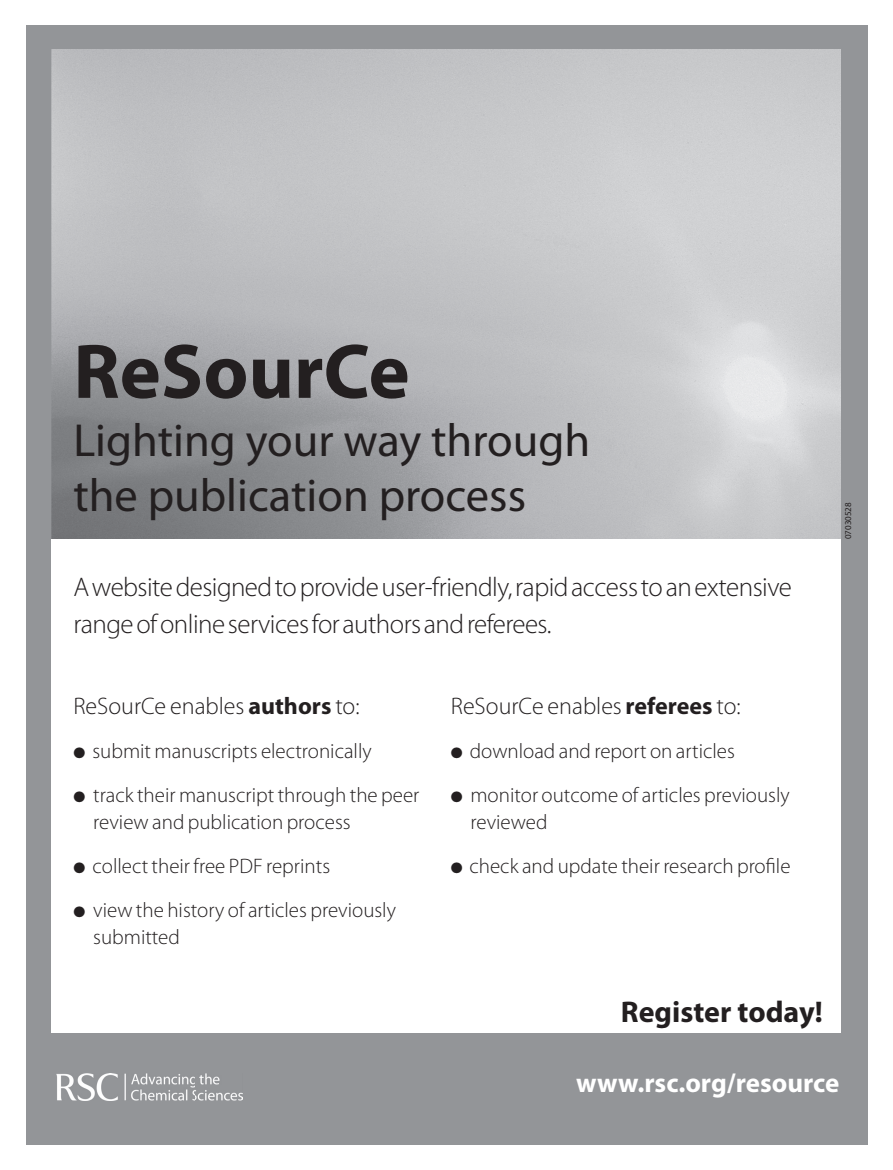
<style>
.page{position:relative;width:893px;height:1170px;background:#fff}
.page>*{position:absolute;margin:0;border:0;box-sizing:border-box;transform-origin:0 0}
.t1{font:700 78px "Myriad Pro";color:#231f20}
.t2{font:46.5px/55.1px "Myriad Pro";color:#231f20}
.t3{font:700 30px "Myriad Pro";color:#231f20}
.t4{font:300 27px/37.5px "Myriad Pro";letter-spacing:-.02em;color:#231f20}
.t5{font:700 27px "Myriad Pro";color:#fff}
.t6{font:300 24px "Myriad Pro";color:#231f20}
.t7{font:300 21px/27px "Myriad Pro";color:#231f20}
.t8{font:9px "Myriad";color:#231f20}
.s1{font-weight:700}
</style>
<div class="page">
<div style="left:26px;top:25px;width:841px;height:1119px;background:#939598"></div>
<img style="left:52px;top:50px;width:789px;height:830px">
<img style="left:57px;top:1073px;width:185px;height:27px">
<div style="left:51px;top:539px;width:789px;height:493px;background:#fff"></div>
<h1 class="t1" style="left:73px;top:328px;width:338px">ReSourCe</h1>
<h2 class="t2" style="left:73px;top:414px;width:518px">Lighting your way through the publication process</h2>
<p class="t4" style="left:73px;top:568px;width:720px">A website designed to provide user-friendly, rapid access to an extensive range of online services for authors and referees.</p>
<p class="t6" style="left:73px;top:692px;width:288px">ReSourCe enables <span class="s1">authors</span> to:</p>
<p class="t7" style="left:73px;top:737px;width:300px">● submit manuscripts electronically</p>
<p class="t7" style="left:93px;top:781px;width:328px;text-indent:-20px">● track their manuscript through the peer review and publication process</p>
<p class="t7" style="left:73px;top:852px;width:258px">● collect their free PDF reprints</p>
<p class="t7" style="left:93px;top:896px;width:304px;text-indent:-20px">● view the history of articles previously submitted</p>
<p class="t6" style="left:451px;top:692px;width:291px">ReSourCe enables <span class="s1">referees</span> to:</p>
<p class="t7" style="left:451px;top:737px;width:286px">● download and report on articles</p>
<p class="t7" style="left:470px;top:781px;width:321px;text-indent:-20px">● monitor outcome of articles previously reviewed</p>
<p class="t7" style="left:451px;top:852px;width:341px">● check and update their research profile</p>
<h3 class="t3" style="left:621px;top:995px;width:203px">Register today!</h3>
<p class="t8" style="left:843px;top:539px;width:38px;rotate:-90deg">07030528</p>
<p class="t5" style="left:576px;top:1068px;width:265px">www.rsc.org/resource</p>
</div>
